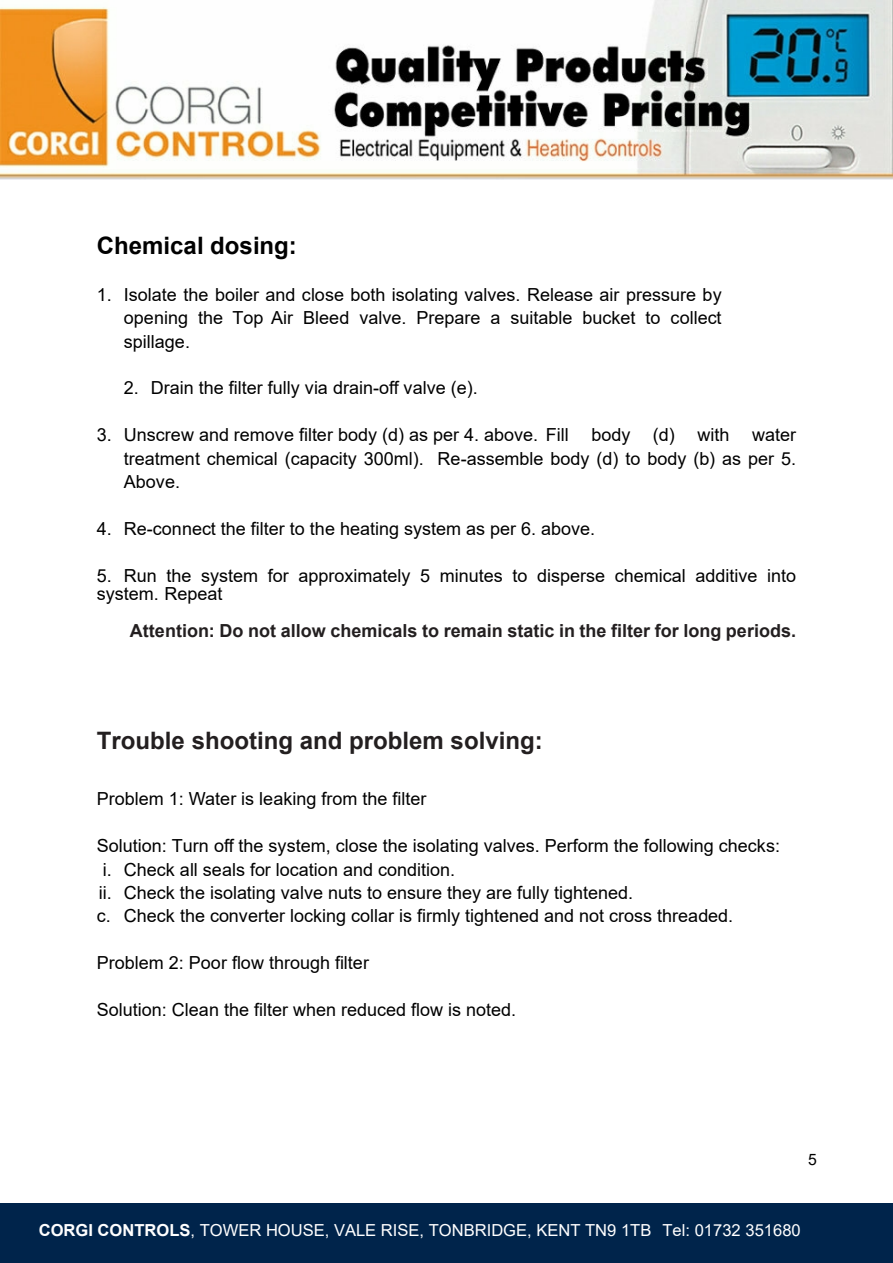
<style>
.page{position:relative;width:893px;height:1263px;background:#fff}
.page>*{position:absolute;margin:0;border:0;box-sizing:border-box;transform-origin:0 0}
.t1{font:700 24px "Arial";color:#231f20}
.t2{font:700 24px "Arial";color:#000}
.t3{font:18px/23.4px "Arial";color:#000;text-align:justify}
.t4{font:700 18px "Arial";color:#231f20}
.t5{font:16.5px "Arial";color:#fff}
.t6{font:15.75px "Arial";color:#000}
.s1{font-weight:700}
</style>
<div class="page">
<img style="left:0;top:0;width:893px;height:179px">
<div style="left:0;top:1203px;width:893px;height:60px;background:#00244b"></div>
<h1 class="t2" style="left:97px;top:237px;width:202px">Chemical dosing:</h1>
<p class="t3" style="left:124px;top:284px;width:599px;text-indent:-27px">1. Isolate the boiler and close both isolating valves. Release air pressure by opening the Top Air Bleed valve. Prepare a suitable bucket to collect spillage.</p>
<p class="t3" style="left:124px;top:378px;width:355px">2. Drain the filter fully via drain-off valve (e).</p>
<p class="t3" style="left:97px;top:425px;width:473px">3. Unscrew and remove filter body (d) as per 4. above. Fill</p>
<p class="t3" style="left:591px;top:425px;width:85px">body (d)</p>
<p class="t3" style="left:697px;top:425px;width:33px">with</p>
<p class="t3" style="left:124px;top:425px;width:674px;text-indent:628px">water treatment chemical (capacity 300ml). Re-assemble body (d) to body (b) as per 5.<br>Above.</p>
<p class="t3" style="left:97px;top:518px;width:500px">4. Re-connect the filter to the heating system as per 6. above.</p>
<p class="t3" style="left:97px;top:568px;width:701px;line-height:18px">5. Run the system for approximately 5 minutes to disperse chemical additive into system. Repeat</p>
<p class="t4" style="left:130px;top:624px;width:668px">Attention: Do not allow chemicals to remain static in the filter for long periods.</p>
<h1 class="t1" style="left:97px;top:732px;width:447px">Trouble shooting and problem solving:</h1>
<p class="t3" style="left:97px;top:789px;width:331px">Problem 1: Water is leaking from the filter</p>
<p class="t3" style="left:97px;top:836px;width:685px">Solution: Turn off the system, close the isolating valves. Perform the following checks:</p>
<p class="t3" style="left:103px;top:859px;width:354px">i. Check all seals for location and condition.</p>
<p class="t3" style="left:99px;top:883px;width:536px">ii. Check the isolating valve nuts to ensure they are fully tightened.</p>
<p class="t3" style="left:97px;top:906px;width:638px">c. Check the converter locking collar is firmly tightened and not cross threaded.</p>
<p class="t3" style="left:97px;top:953px;width:274px">Problem 2: Poor flow through filter</p>
<p class="t3" style="left:97px;top:1000px;width:421px">Solution: Clean the filter when reduced flow is noted.</p>
<p class="t6" style="left:808px;top:1153px;width:10px">5</p>
<p class="t5" style="left:39px;top:1224px;width:764px"><span class="s1">CORGI CONTROLS</span>, TOWER HOUSE, VALE RISE, TONBRIDGE, KENT TN9 1TB Tel: 01732 351680</p>
</div>
